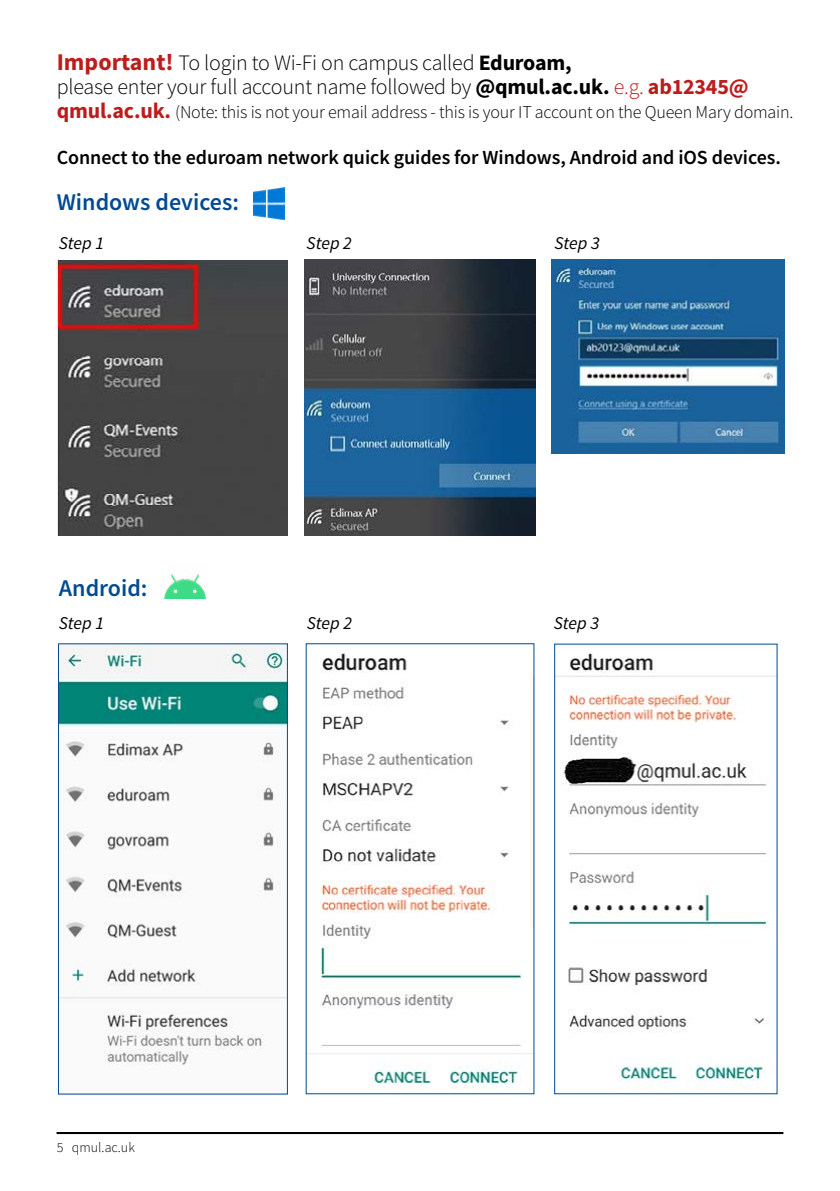
<style>
.page{position:relative;width:840px;height:1191px;background:#fff}
.page>*{position:absolute;margin:0;border:0;box-sizing:border-box;transform-origin:0 0}
.t1{font:600 24px "Source Sans Pro";color:#004a93}
.t2{font:300 22px/24px "Source Sans Pro";letter-spacing:-.01em;color:#000}
.t3{font:600 20px "Source Sans Pro";letter-spacing:-.005em;color:#000}
.t4{font:300 18px "Source Sans Pro";letter-spacing:-.01em;color:#000}
.t5{font:italic 18px "Source Sans Pro";color:#000}
.t6{font:300 14px "Source Sans Pro";color:#000}
.s1{font-weight:700;font-size:24px;color:#bd1c1c}
.s2{font-weight:700}
.s3{color:#bd1c1c}
.s4{font-weight:700;color:#bd1c1c}
.s5{font-weight:700;font-size:22px;color:#bd1c1c}
</style>
<div class="page">
<hr style="left:57px;top:1132px;width:725px;height:2px;background:#000">
<img style="left:307px;top:653px;width:225px;height:436px">
<img style="left:556px;top:653px;width:219px;height:436px">
<div style="left:554px;top:643px;width:223px;height:451px;border:1px solid #004a93"></div>
<img style="left:60px;top:645px;width:226px;height:421px">
<div style="left:58px;top:643px;width:230px;height:451px;border:1px solid #004a93"></div>
<img style="left:57px;top:259px;width:230px;height:277px">
<img style="left:304px;top:259px;width:231px;height:277px">
<img style="left:551px;top:260px;width:233px;height:193px">
<img style="left:253px;top:188px;width:32px;height:32px">
<img style="left:164px;top:570px;width:42px;height:28px">
<p class="t2" style="left:57px;top:51px;width:693px"><span class="s1">Important!</span> To login to Wi-Fi on campus called <span class="s2">Eduroam,<br></span>please enter your full account name followed by <span class="s2">@qmul.ac.uk.</span> <span class="s3">e.g.</span> <span class="s4">ab12345@</span></p>
<p class="t4" style="left:57px;top:101px;width:738px"><span class="s5">qmul.ac.uk.</span> (Note: this is not your email address - this is your IT account on the Queen Mary domain.</p>
<p class="t3" style="left:57px;top:144px;width:725px">Connect to the eduroam network quick guides for Windows, Android and iOS devices.</p>
<p class="t1" style="left:57px;top:186px;width:184px">Windows devices:</p>
<p class="t5" style="left:59px;top:231px;width:47px">Step 1</p>
<p class="t5" style="left:306px;top:231px;width:47px">Step 2</p>
<p class="t5" style="left:554px;top:231px;width:47px">Step 3</p>
<p class="t1" style="left:59px;top:573px;width:90px">Android:</p>
<p class="t5" style="left:59px;top:611px;width:47px">Step 1</p>
<p class="t5" style="left:306px;top:611px;width:47px">Step 2</p>
<p class="t5" style="left:553px;top:611px;width:47px">Step 3</p>
<p class="t6" style="left:57px;top:1138px;width:80px">5 qmul.ac.uk</p>
</div>
